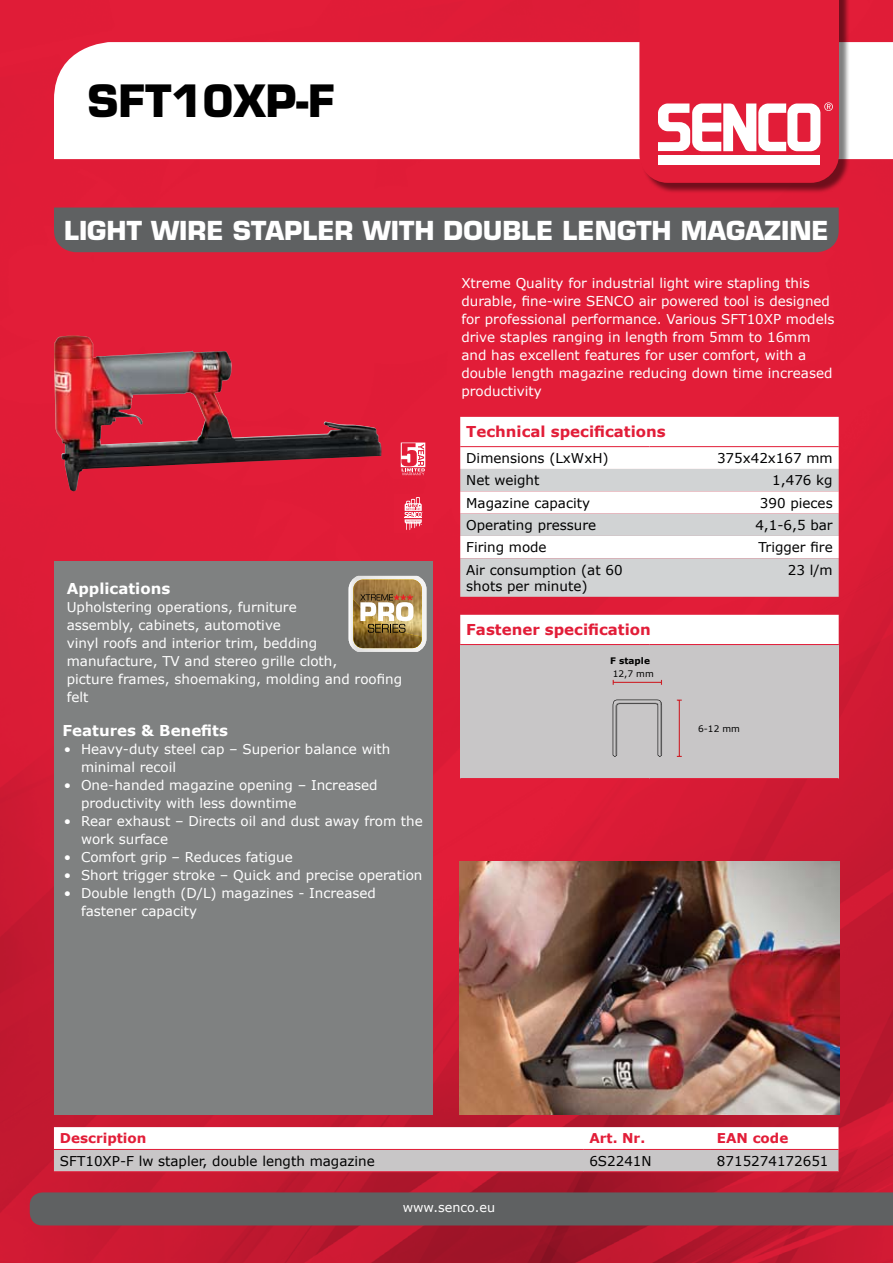
<style>
.page{position:relative;width:893px;height:1263px;background:#fff}
.page>*{position:absolute;margin:0;border:0;box-sizing:border-box;transform-origin:0 0}
.t1{font:700 43.5px "Eurostile LT Std";color:#000}
.t2{font:700 25.5px "Eurostile LT Std";color:#fff}
.t3{font:700 15px "Verdana";color:#e21d38}
.t4{font:700 15px "Verdana";color:#fff}
.t5{font:13.5px/18px "Verdana";color:#fff}
.t6{font:13.5px/16.2px "Verdana";color:#000}
.t7{font:700 13.5px "Verdana";color:#e21d38}
.t8{font:12.75px "Verdana";color:#fff}
.t9{font:9px "Verdana";color:#000}
.t10{font:700 9px "Verdana";color:#000}
</style>
<div class="page">
<img style="left:0;top:0;width:893px;height:1263px">
<div style="left:30px;top:1192px;width:863px;height:33px;background:#5f6162"></div>
<svg style="left:54px;top:1127px;width:784px;height:44px"></svg>
<hr style="left:54px;top:1149px;width:529px;height:1px;background:#e21d38">
<hr style="left:54px;top:1171px;width:529px;height:1px;background:#e21d38">
<hr style="left:583px;top:1149px;width:128px;height:1px;background:#e21d38">
<hr style="left:583px;top:1171px;width:128px;height:1px;background:#e21d38">
<hr style="left:711px;top:1149px;width:127px;height:1px;background:#e21d38">
<hr style="left:711px;top:1171px;width:127px;height:1px;background:#e21d38">
<svg style="left:460px;top:417px;width:379px;height:227px"></svg>
<svg style="left:460px;top:469px;width:379px;height:128px;fill:#d1d3d4"></svg>
<div style="left:460px;top:644px;width:379px;height:134px;background:#c8c6c7"></div>
<hr style="left:460px;top:446px;width:189px;height:1px;background:#e21d38">
<hr style="left:649px;top:446px;width:190px;height:1px;background:#e21d38">
<hr style="left:460px;top:644px;width:189px;height:1px;background:#e21d38">
<hr style="left:649px;top:644px;width:190px;height:1px;background:#e21d38">
<hr style="left:460px;top:778px;width:189px;height:1px;background:#e21d38">
<hr style="left:649px;top:778px;width:190px;height:1px;background:#e21d38">
<img style="left:460px;top:861px;width:380px;height:253px">
<hr style="left:613px;top:682px;width:48px;height:1px;background:#cd2027">
<hr style="left:679px;top:700px;width:1px;height:56px;background:#cd2027">
<svg style="left:613px;top:700px;width:49px;height:57px"></svg>
<div style="left:394px;top:495px;width:38px;height:38px;background:#e21d38"></div>
<svg style="left:405px;top:497px;width:18px;height:33px"></svg>
<svg style="left:394px;top:440px;width:38px;height:38px"></svg>
<svg style="left:401px;top:443px;width:24px;height:32px"></svg>
<img style="left:54px;top:336px;width:327px;height:155px">
<div style="left:54px;top:208px;width:785px;height:44px;background:#5f6162"></div>
<svg style="left:54px;top:42px;width:839px;height:117px"></svg>
<div style="left:54px;top:561px;width:378px;height:553px;background:#7f8181"></div>
<img style="left:349px;top:576px;width:77px;height:76px">
<div style="left:641px;top:0;width:209px;height:193px;background:#000;opacity:.5"></div>
<svg style="left:639px;top:0;width:200px;height:183px"></svg>
<h1 class="t1" style="left:88px;top:74px;width:249px">SFT10XP-F</h1>
<h2 class="t2" style="left:64px;top:215px;width:766px">LIGHT WIRE STAPLER WITH DOUBLE LENGTH MAGAZINE</h2>
<p class="t4" style="left:67px;top:579px;width:105px">Applications</p>
<p class="t5" style="left:67px;top:598px;width:337px">Upholstering operations, furniture<br>assembly, cabinets, automotive<br>vinyl roofs and interior trim, bedding manufacture, TV and stereo grille cloth,<br>picture frames, shoemaking, molding and roofing felt</p>
<p class="t4" style="left:63px;top:721px;width:167px">Features &amp; Benefits</p>
<p class="t5" style="left:81px;top:740px;width:311px;text-indent:-17px">• Heavy-duty steel cap – Superior balance with minimal recoil</p>
<p class="t5" style="left:81px;top:776px;width:298px;text-indent:-17px">• One-handed magazine opening – Increased productivity with less downtime</p>
<p class="t5" style="left:81px;top:812px;width:343px;text-indent:-17px">• Rear exhaust – Directs oil and dust away from the work surface</p>
<p class="t5" style="left:64px;top:848px;width:230px">• Comfort grip – Reduces fatigue</p>
<p class="t5" style="left:64px;top:866px;width:360px">• Short trigger stroke – Quick and precise operation</p>
<p class="t5" style="left:81px;top:884px;width:296px;text-indent:-17px">• Double length (D/L) magazines - Increased fastener capacity</p>
<p class="t5" style="left:461px;top:274px;width:375px">Xtreme Quality for industrial light wire stapling this durable, fine-wire SENCO air powered tool is designed for professional performance. Various SFT10XP models drive staples ranging in length from 5mm to 16mm and has excellent features for user comfort, with a double length magazine reducing down time increased productivity</p>
<p class="t3" style="left:466px;top:422px;width:201px">Technical specifications</p>
<p class="t6" style="left:466px;top:450px;width:144px">Dimensions (LxWxH)</p>
<p class="t6" style="left:717px;top:450px;width:117px">375x42x167 mm</p>
<p class="t6" style="left:466px;top:472px;width:75px">Net weight</p>
<p class="t6" style="left:772px;top:472px;width:62px">1,476 kg</p>
<p class="t6" style="left:466px;top:494px;width:125px">Magazine capacity</p>
<p class="t6" style="left:760px;top:494px;width:74px">390 pieces</p>
<p class="t6" style="left:466px;top:517px;width:132px">Operating pressure</p>
<p class="t6" style="left:755px;top:517px;width:79px">4,1-6,5 bar</p>
<p class="t6" style="left:466px;top:539px;width:82px">Firing mode</p>
<p class="t6" style="left:759px;top:539px;width:76px">Trigger fire</p>
<p class="t6" style="left:466px;top:561px;width:158px">Air consumption (at 60 shots per minute)</p>
<p class="t6" style="left:788px;top:561px;width:46px">23 l/m</p>
<p class="t3" style="left:466px;top:620px;width:186px">Fastener specification</p>
<p class="t10" style="left:610px;top:655px;width:41px">F staple</p>
<p class="t9" style="left:613px;top:667px;width:43px">12,7 mm</p>
<p class="t9" style="left:698px;top:723px;width:43px">6-12 mm</p>
<p class="t7" style="left:60px;top:1130px;width:88px">Description</p>
<p class="t7" style="left:589px;top:1130px;width:57px">Art. Nr.</p>
<p class="t7" style="left:717px;top:1130px;width:73px">EAN code</p>
<p class="t6" style="left:60px;top:1152px;width:316px">SFT10XP-F lw stapler, double length magazine</p>
<p class="t6" style="left:589px;top:1152px;width:64px">6S2241N</p>
<p class="t6" style="left:717px;top:1152px;width:113px">8715274172651</p>
<p class="t8" style="left:403px;top:1199px;width:94px">www.senco.eu</p>
</div>
